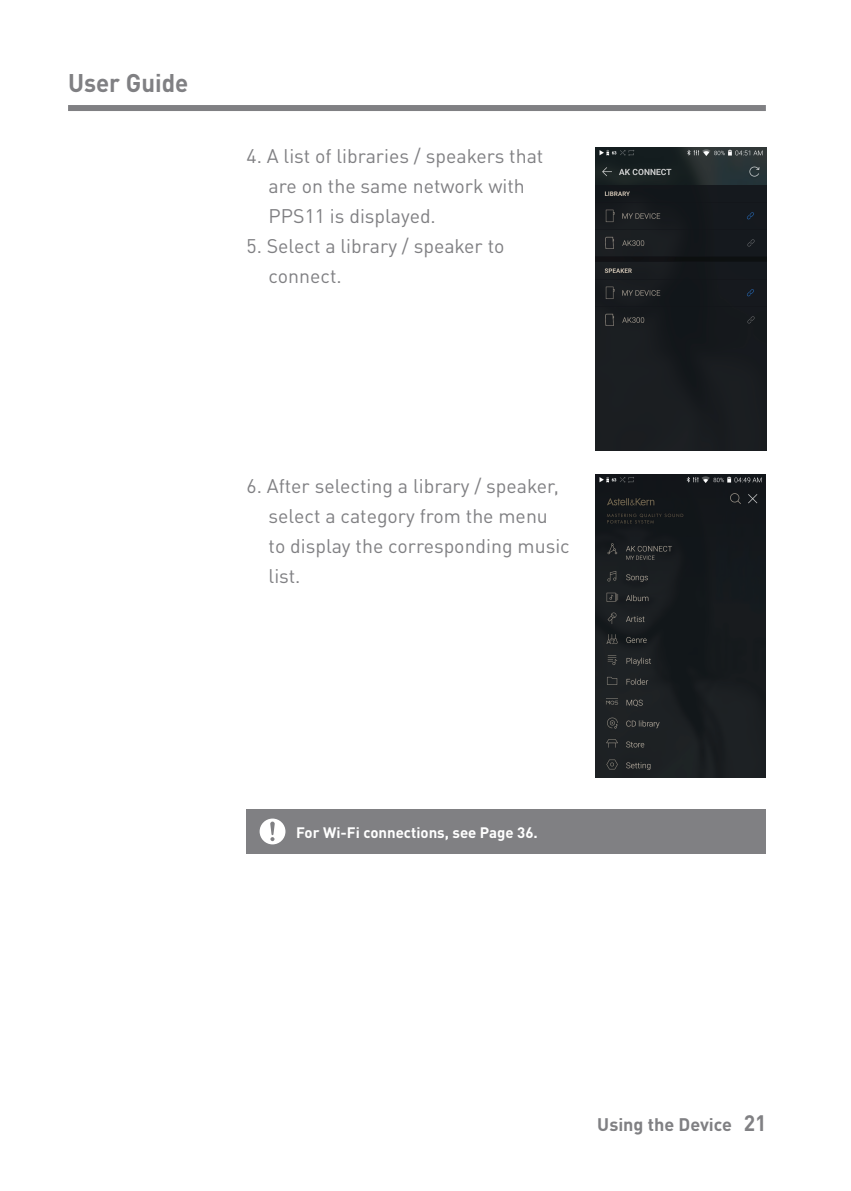
<style>
.page{position:relative;width:851px;height:1191px;background:#fff}
.page>*{position:absolute;margin:0;border:0;box-sizing:border-box;transform-origin:0 0}
.t1{font:700 25.2px "DINOT";color:#808083;scale:.95 1}
.t2{font:19.5px/30px "DINOT";color:#808083}
.t3{font:700 18px "DINOT";color:#808083}
.t4{font:700 15px "DINOT";color:#fff}
.s1{font-size:22.2px}
</style>
<div class="page">
<div style="left:68px;top:105px;width:697px;height:6px;background:#808083"></div>
<div style="left:246px;top:809px;width:519px;height:44px;background:#808083"></div>
<svg style="left:259px;top:818px;width:26px;height:26px"></svg>
<div style="left:595px;top:475px;width:170px;height:302px;background:#181b1e"></div>
<img style="left:595px;top:148px;width:170px;height:302px">
<p class="t1" style="left:68px;top:66px;width:128px">User Guide</p>
<p class="t2" style="left:268px;top:141px;width:276px;text-indent:-22px">4. A list of libraries / speakers that are on the same network with<br>PPS11 is displayed.</p>
<p class="t2" style="left:268px;top:231px;width:237px;text-indent:-22px">5. Select a library / speaker to connect.</p>
<p class="t2" style="left:268px;top:471px;width:303px;text-indent:-22px">6. After selecting a library / speaker, select a category from the menu<br>to display the corresponding music list.</p>
<p class="t4" style="left:296px;top:822px;width:243px">For Wi-Fi connections, see Page 36.</p>
<p class="t3" style="left:597px;top:1112px;width:171px">Using the Device <span class="s1">21</span></p>
</div>
